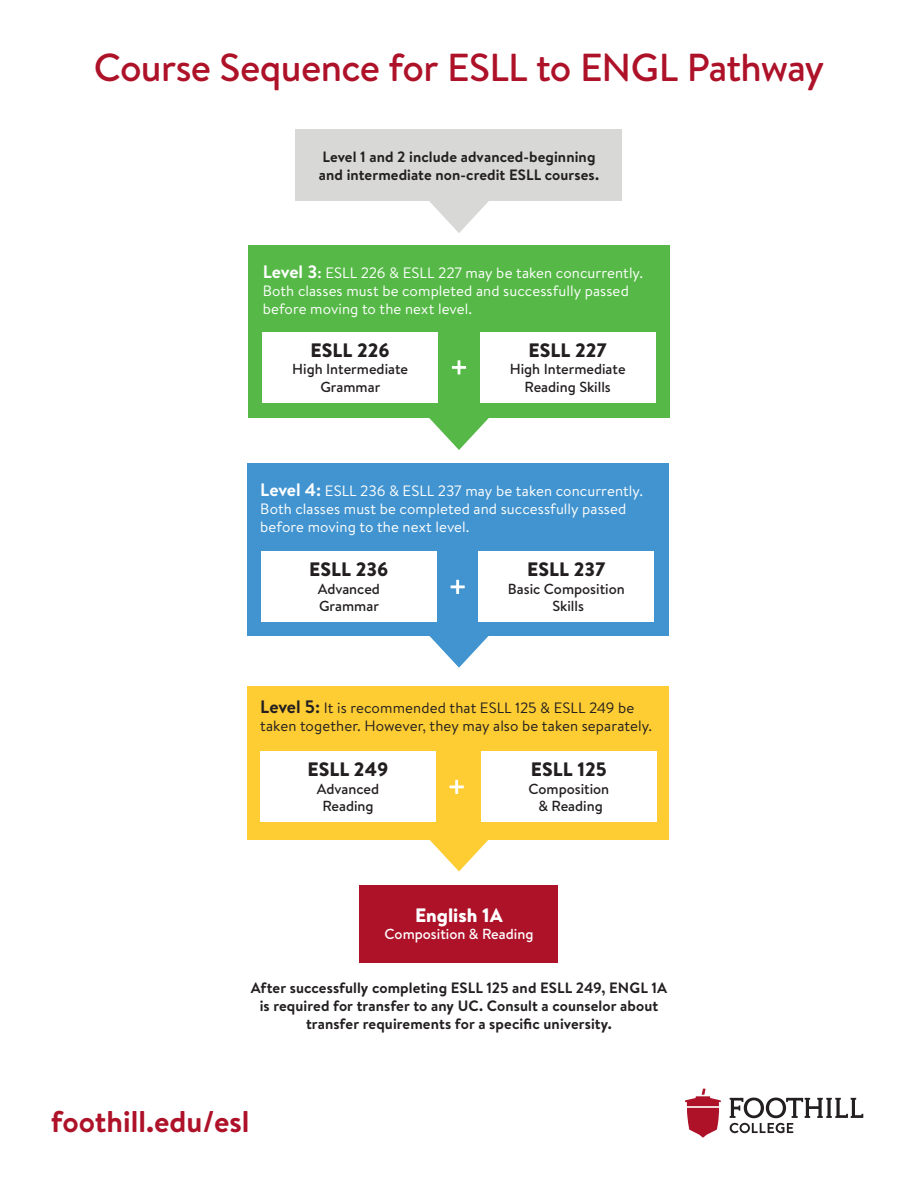
<style>
.page{position:relative;width:918px;height:1188px;background:#fff}
.page>*{position:absolute;margin:0;border:0;box-sizing:border-box;transform-origin:0 0}
.t1{font:500 39px "Brandon Text";letter-spacing:-.015em;color:#ae1229}
.t2{font:700 30px "Brandon Text";color:#ae1229}
.t3{font:900 19.5px "Brandon Text";color:#231f20}
.t4{font:900 19.5px "Brandon Text";color:#fff}
.t5{font:15px/18px "Brandon Text";letter-spacing:.005em;color:#fff}
.t6{font:700 15px/18px "Brandon Text";letter-spacing:.005em;color:#231f20}
.t7{font:15px/18px "Brandon Text";letter-spacing:.005em;color:#231f20}
.t8{font:500 14.55px/17.5px "Brandon Text";color:#231f20}
.t9{font:500 14.55px "Brandon Text";color:#fff}
.s1{font-weight:700;font-size:18px}
.s2{font-weight:700}
</style>
<div class="page">
<svg style="left:429px;top:201px;width:60px;height:32px"></svg>
<div style="left:296px;top:130px;width:326px;height:71px;background:#d8d9d7"></div>
<div style="left:248px;top:245px;width:422px;height:173px;background:#56b947"></div>
<svg style="left:429px;top:418px;width:60px;height:32px"></svg>
<div style="left:480px;top:332px;width:175px;height:71px;background:#fff"></div>
<div style="left:263px;top:332px;width:175px;height:71px;background:#fff"></div>
<svg style="left:452px;top:360px;width:14px;height:14px"></svg>
<div style="left:247px;top:463px;width:421px;height:172px;background:#4194d0"></div>
<svg style="left:429px;top:635px;width:60px;height:33px"></svg>
<div style="left:479px;top:552px;width:175px;height:70px;background:#fff"></div>
<div style="left:261px;top:552px;width:176px;height:70px;background:#fff"></div>
<svg style="left:451px;top:580px;width:14px;height:14px"></svg>
<div style="left:360px;top:885px;width:198px;height:78px;background:#ae1229"></div>
<div style="left:247px;top:686px;width:421px;height:154px;background:#fecd33"></div>
<div style="left:260px;top:752px;width:176px;height:70px;background:#fff"></div>
<div style="left:481px;top:752px;width:176px;height:70px;background:#fff"></div>
<svg style="left:450px;top:780px;width:14px;height:14px"></svg>
<svg style="left:430px;top:840px;width:58px;height:31px"></svg>
<svg style="left:730px;top:1098px;width:133px;height:35px"></svg>
<svg style="left:685px;top:1089px;width:36px;height:49px"></svg>
<p class="t1" style="left:94px;top:41px;width:732px">Course Sequence for ESLL to ENGL Pathway</p>
<p class="t6" style="left:319px;top:147px;width:282px">Level 1 and 2 include advanced-beginning and intermediate non-credit ESLL courses.</p>
<p class="t5" style="left:263px;top:263px;width:382px"><span class="s1">Level 3</span><span class="s2">:</span> ESLL 226 &amp; ESLL 227 may be taken concurrently.<br>Both classes must be completed and successfully passed before moving to the next level.</p>
<p class="t3" style="left:311px;top:336px;width:81px">ESLL 226</p>
<p class="t8" style="left:292px;top:360px;width:117px">High Intermediate</p>
<p class="t8" style="left:320px;top:378px;width:61px">Grammar</p>
<p class="t3" style="left:529px;top:336px;width:80px">ESLL 227</p>
<p class="t8" style="left:510px;top:360px;width:117px">High Intermediate</p>
<p class="t8" style="left:525px;top:378px;width:88px">Reading Skills</p>
<p class="t5" style="left:260px;top:481px;width:384px"><span class="s1">Level 4:</span> ESLL 236 &amp; ESLL 237 may be taken concurrently.<br>Both classes must be completed and successfully passed before moving to the next level.</p>
<p class="t3" style="left:309px;top:556px;width:81px">ESLL 236</p>
<p class="t8" style="left:318px;top:580px;width:64px">Advanced<br>Grammar</p>
<p class="t3" style="left:527px;top:556px;width:80px">ESLL 237</p>
<p class="t8" style="left:508px;top:580px;width:118px">Basic Composition</p>
<p class="t8" style="left:552px;top:597px;width:33px">Skills</p>
<p class="t7" style="left:260px;top:699px;width:393px"><span class="s1">Level 5:</span> It is recommended that ESLL 125 &amp; ESLL 249 be taken together. However, they may also be taken separately.</p>
<p class="t3" style="left:307px;top:756px;width:83px">ESLL 249</p>
<p class="t8" style="left:317px;top:780px;width:64px;text-align:center">Advanced<br>Reading</p>
<p class="t3" style="left:531px;top:756px;width:77px">ESLL 125</p>
<p class="t8" style="left:528px;top:780px;width:82px">Composition</p>
<p class="t8" style="left:538px;top:797px;width:66px">&amp; Reading</p>
<p class="t4" style="left:415px;top:901px;width:89px">English 1A</p>
<p class="t9" style="left:385px;top:924px;width:150px">Composition &amp; Reading</p>
<p class="t6" style="left:251px;top:979px;width:418px;text-align:center">After successfully completing ESLL 125 and ESLL 249, ENGL 1A is required for transfer to any UC. Consult a counselor about transfer requirements for a specific university.</p>
<p class="t2" style="left:51px;top:1101px;width:200px">foothill.edu/esl</p>
</div>
